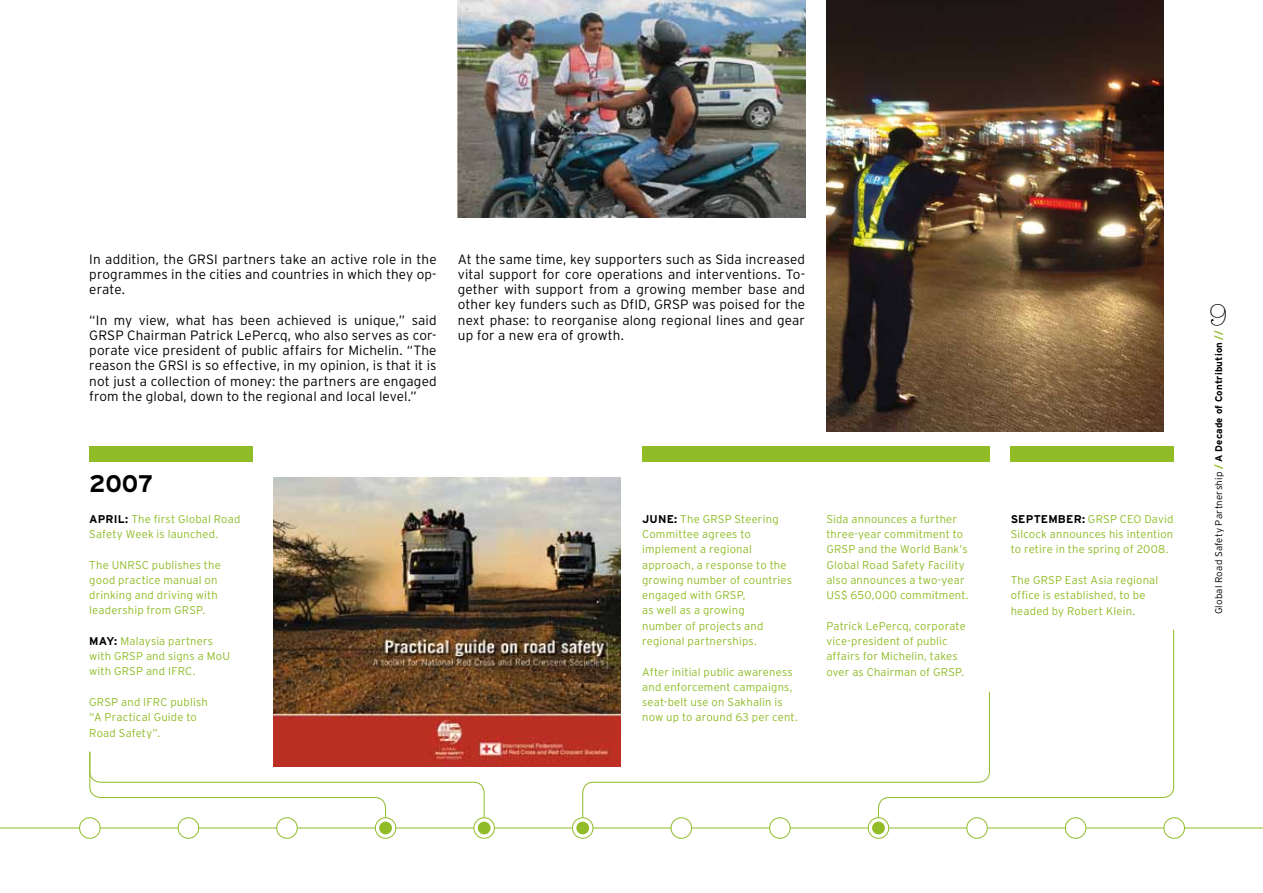
<style>
.page{position:relative;width:1263px;height:893px;background:#fff}
.page>*{position:absolute;margin:0;border:0;box-sizing:border-box;transform-origin:0 0}
.t1{font:30px "American Typewriter Light A";color:#000}
.t2{font:700 24px "Interstate";color:#000}
.t3{font:300 13.5px/15.3px "Interstate";letter-spacing:.005em;color:#000;text-align:justify}
.t4{font:300 11.25px/15.3px "Interstate";letter-spacing:.015em;color:#8fbc27}
.t5{font:700 11.25px "Interstate";letter-spacing:.015em;color:#000}
.t6{font:300 9.75px "Interstate";color:#000}
.s1{font-weight:700;color:#000}
.s2{font-weight:300;color:#8fbc27}
.s3{font-weight:700;color:#8fbc27}
.s4{font-weight:700}
</style>
<div class="page">
<svg style="left:89px;top:751px;width:396px;height:77px"></svg>
<div style="left:89px;top:447px;width:163px;height:15px;background:#8fbc27"></div>
<div style="left:642px;top:447px;width:347px;height:15px;background:#8fbc27"></div>
<div style="left:1011px;top:447px;width:163px;height:15px;background:#8fbc27"></div>
<img style="left:273px;top:477px;width:348px;height:290px">
<svg style="left:582px;top:691px;width:296px;height:137px"></svg>
<svg style="left:878px;top:629px;width:296px;height:199px"></svg>
<hr style="left:0;top:828px;width:1263px;height:1px;background:#8fbc27">
<div style="left:80px;top:818px;width:20px;height:20px;background:#fff;border-radius:50%"></div>
<div style="left:79px;top:817px;width:21px;height:22px;border:1px solid #8fbc27;border-radius:50%"></div>
<div style="left:277px;top:818px;width:20px;height:20px;background:#fff;border-radius:50%"></div>
<div style="left:276px;top:817px;width:22px;height:22px;border:1px solid #8fbc27;border-radius:50%"></div>
<div style="left:178px;top:818px;width:21px;height:20px;background:#fff;border-radius:50%"></div>
<div style="left:178px;top:817px;width:21px;height:22px;border:1px solid #8fbc27;border-radius:50%"></div>
<svg style="left:572px;top:818px;width:21px;height:20px"></svg>
<div style="left:572px;top:817px;width:21px;height:22px;border:1px solid #8fbc27;border-radius:50%"></div>
<div style="left:770px;top:818px;width:20px;height:20px;background:#fff;border-radius:50%"></div>
<div style="left:769px;top:817px;width:21px;height:22px;border:1px solid #8fbc27;border-radius:50%"></div>
<div style="left:1065px;top:818px;width:21px;height:20px;background:#fff;border-radius:50%"></div>
<div style="left:1065px;top:817px;width:21px;height:22px;border:1px solid #8fbc27;border-radius:50%"></div>
<svg style="left:375px;top:818px;width:21px;height:20px"></svg>
<div style="left:375px;top:817px;width:21px;height:22px;border:1px solid #8fbc27;border-radius:50%"></div>
<svg style="left:474px;top:818px;width:20px;height:20px"></svg>
<div style="left:473px;top:817px;width:22px;height:22px;border:1px solid #8fbc27;border-radius:50%"></div>
<div style="left:671px;top:818px;width:20px;height:20px;background:#fff;border-radius:50%"></div>
<div style="left:671px;top:817px;width:21px;height:22px;border:1px solid #8fbc27;border-radius:50%"></div>
<svg style="left:868px;top:818px;width:21px;height:20px"></svg>
<div style="left:868px;top:817px;width:21px;height:22px;border:1px solid #8fbc27;border-radius:50%"></div>
<div style="left:967px;top:818px;width:20px;height:20px;background:#fff;border-radius:50%"></div>
<div style="left:966px;top:817px;width:22px;height:22px;border:1px solid #8fbc27;border-radius:50%"></div>
<div style="left:1164px;top:818px;width:20px;height:20px;background:#fff;border-radius:50%"></div>
<div style="left:1163px;top:817px;width:22px;height:22px;border:1px solid #8fbc27;border-radius:50%"></div>
<div style="left:576px;top:822px;width:13px;height:12px;background:#8fbc27;border-radius:50%"></div>
<div style="left:478px;top:822px;width:12px;height:12px;background:#8fbc27;border-radius:50%"></div>
<div style="left:379px;top:822px;width:13px;height:12px;background:#8fbc27;border-radius:50%"></div>
<div style="left:872px;top:822px;width:13px;height:12px;background:#8fbc27;border-radius:50%"></div>
<img style="left:826px;top:0;width:337px;height:431px">
<img style="left:458px;top:0;width:347px;height:218px">
<p class="t3" style="left:89px;top:251px;width:349px;text-indent:133px">partners take an active role in the programmes in the cities and countries in which they op&shy;erate.</p>
<p class="t3" style="left:89px;top:312px;width:349px">“I n my view, what has been achieved is unique,” said<br>GRSP</p>
<p class="t3" style="left:89px;top:251px;width:107px">I n addition, the GRSI</p>
<p class="t3" style="left:89px;top:327px;width:349px;text-indent:38px">Chairman Patrick LePercq, who also serves as cor&shy;porate vice president of public affairs for Michelin. “The reason the GRSI</p>
<p class="t3" style="left:89px;top:358px;width:349px;text-indent:103px">is so effective, in my opinion, is that it is not just a collection of money: the partners are engaged from the global, down to the regional and local level.”</p>
<p class="t3" style="left:458px;top:251px;width:349px">At the same time, key supporters such as Sida increased vital support for core operations and interventions. To&shy;gether with support from a growing member base and other key funders such as DfID, GRSP</p>
<p class="t3" style="left:458px;top:297px;width:349px;text-indent:234px">was poised for the next phase: to reorganise along regional lines and gear up for a new era of growth.</p>
<h2 class="t2" style="left:89px;top:471px;width:65px">2007</h2>
<p class="t4" style="left:89px;top:511px;width:153px"><span class="s1">APRIL:</span> The first Global Road<br>Safety Week is launched.</p>
<p class="t4" style="left:89px;top:557px;width:39px">The UNRS</p>
<p class="t4" style="left:89px;top:557px;width:133px;text-indent:53px">C publishes the good practice manual on drinking and driving with leadership from GRSP</p>
<p class="t4" style="left:202px;top:603px;width:4px">.</p>
<p class="t4" style="left:89px;top:633px;width:125px"><span class="s1">MAY:</span> Malaysia partners with GRSP</p>
<p class="t4" style="left:146px;top:648px;width:86px">and signs a MoU</p>
<p class="t4" style="left:89px;top:664px;width:33px">with GRSP</p>
<p class="t4" style="left:146px;top:664px;width:51px">and IFRC.</p>
<p class="t4" style="left:89px;top:694px;width:8px">GRSP</p>
<p class="t4" style="left:89px;top:694px;width:120px;text-indent:32px">and IFRC publish “A Practical Guide to<br>Road Safety”.</p>
<p class="t4" style="left:642px;top:511px;width:69px"><span class="s1">JUNE:</span> The GRSP</p>
<p class="t4" style="left:642px;top:511px;width:151px;text-indent:92px">Steering<br>Committee agrees to implement a regional approach, a response to the growing number of countries engaged with GRSP</p>
<p class="t4" style="left:642px;top:587px;width:123px;text-indent:101px">,<br>as well as a growing number of projects and regional partnerships.</p>
<p class="t4" style="left:642px;top:664px;width:157px">After initial public awareness and enforcement campaigns, seat-belt use on Sakhalin is now up to around 63 per cent.</p>
<p class="t4" style="left:826px;top:511px;width:138px">Sida announces a further three-year commitment to<br>GRSP</p>
<p class="t4" style="left:826px;top:542px;width:144px;text-indent:32px">and the World Bank’s<br>Global Road Safety Facility also announces a two-year<br>US$ 650,000 commitment.</p>
<p class="t4" style="left:826px;top:618px;width:141px">Patrick LePercq, corporate vice-president of public affairs for Michelin, takes over as Chairman of GRSP</p>
<p class="t4" style="left:961px;top:664px;width:4px">.</p>
<p class="t4" style="left:1011px;top:511px;width:164px;text-align:justify;text-indent:109px">CEO David Silcock announces his intention to retire in the spring of 2008.</p>
<p class="t4" style="left:1011px;top:572px;width:31px">The GRSP</p>
<p class="t5" style="left:1011px;top:513px;width:86px">SEPTEM BER: <span class="s2">GRSP</span></p>
<p class="t4" style="left:1011px;top:572px;width:149px;text-indent:54px">East Asia regional office is established, to be headed by Robert Klein.</p>
<h1 class="t1" style="left:1209px;top:298px;width:21px">9</h1>
<p class="t6" style="left:1213px;top:614px;width:285px;rotate:-90deg">Global Road Safety Partnership <span class="s3">/</span> <span class="s4">A DECADE OF CONTRIBUTION</span> <span class="s3">//</span></p>
</div>
